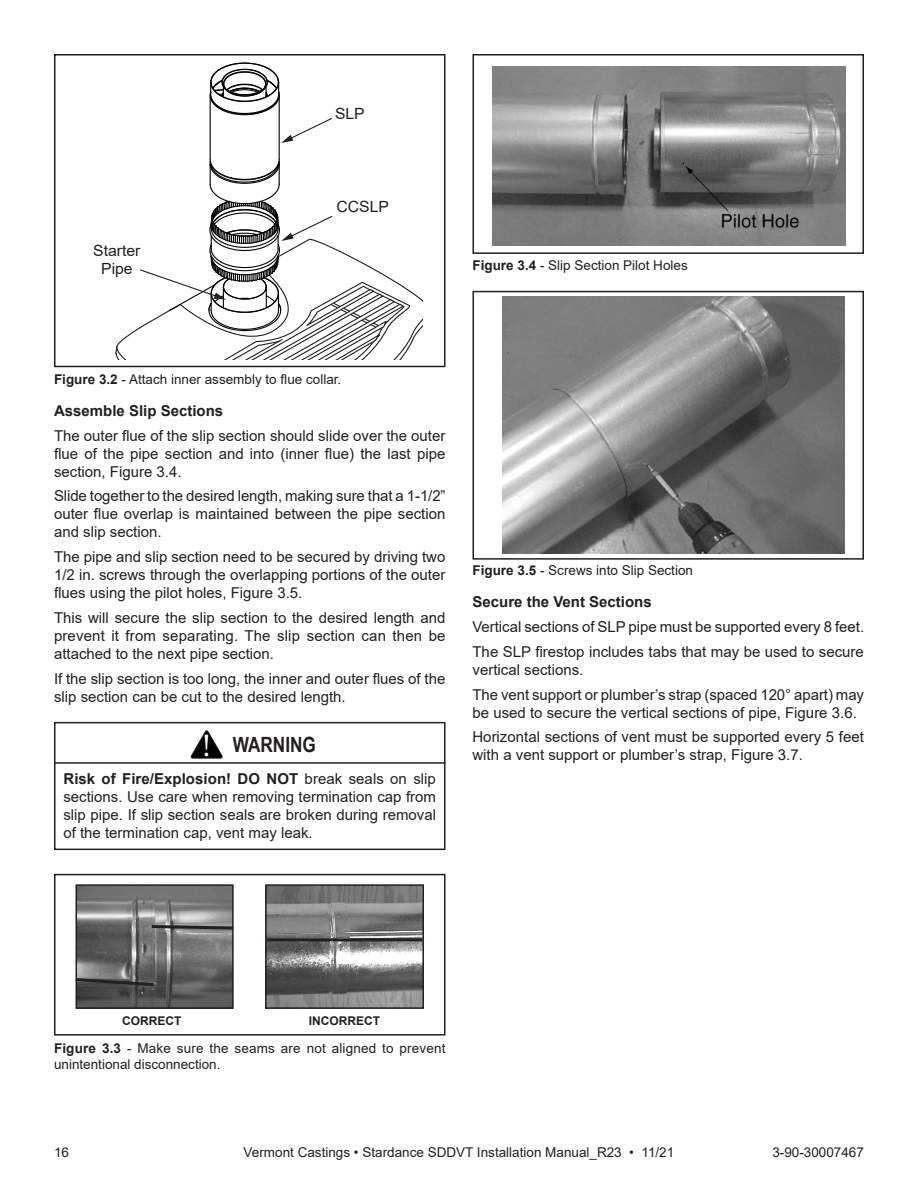
<style>
.page{position:relative;width:918px;height:1188px;background:#fff}
.page>*{position:absolute;margin:0;border:0;box-sizing:border-box;transform-origin:0 0}
.t1{font:32.25px "Minion Pro";color:#fff}
.PageMaker_Defaults{font:700 21px "Arial Narrow";color:#231f20}
.t2{font:15.45px/18.5px "Arial";color:#231f20;text-align:center}
.Body_Text{font:15px/18px "Arial";color:#231f20;text-align:justify}
.Subsection{font:700 15px "Arial";color:#231f20}
.Figure{font:13.5px/16.2px "Arial";color:#231f20}
.t3{font:13.2px "Arial";color:#231f20}
.t4{font:700 12px "Arial";color:#231f20}
.s1{font-weight:700}
.s2{color:#fff}
</style>
<div class="page">
<hr style="left:279px;top:95px;width:1px;height:65px;background:#050504">
<hr style="left:210px;top:95px;width:1px;height:65px;background:#050504">
<svg style="left:209px;top:62px;width:123px;height:81px"></svg>
<svg style="left:115px;top:149px;width:308px;height:211px"></svg>
<div style="left:54px;top:54px;width:392px;height:313px;border:2px solid #231f20"></div>
<div style="left:54px;top:722px;width:392px;height:128px;border:2px solid #231f20"></div>
<hr style="left:54px;top:762px;width:392px;height:2px;background:#231f20">
<svg style="left:191px;top:731px;width:32px;height:27px"></svg>
<img style="left:268px;top:887px;width:153px;height:119px">
<div style="left:265px;top:884px;width:159px;height:125px;border:2px solid #231f20"></div>
<img style="left:79px;top:887px;width:152px;height:119px">
<div style="left:76px;top:884px;width:158px;height:125px;border:2px solid #231f20"></div>
<svg style="left:75px;top:977px;width:82px;height:11px"></svg>
<svg style="left:149px;top:923px;width:85px;height:8px"></svg>
<hr style="left:267px;top:938px;width:155px;height:3px;background:#231f20">
<div style="left:54px;top:874px;width:392px;height:162px;border:2px solid #231f20"></div>
<img style="left:493px;top:67px;width:353px;height:178px">
<div style="left:472px;top:54px;width:392px;height:200px;border:2px solid #231f20"></div>
<img style="left:502px;top:297px;width:343px;height:257px">
<div style="left:472px;top:291px;width:392px;height:269px;border:2px solid #231f20"></div>
<p class="t2" style="left:335px;top:104px;width:31px">SLP</p>
<p class="t2" style="left:93px;top:241px;width:49px">Starter<br>Pipe</p>
<p class="t2" style="left:336px;top:198px;width:54px">CCSLP</p>
<p class="Figure" style="left:472px;top:257px;width:217px"><span class="s1">Figure 3.4</span> - Slip Section Pilot Holes</p>
<p class="Figure" style="left:54px;top:372px;width:289px"><span class="s1">Figure 3.2</span> - Attach inner assembly to flue collar.</p>
<p class="Subsection" style="left:54px;top:400px;width:171px">Assemble Slip Sections</p>
<p class="Body_Text" style="left:54px;top:426px;width:393px">The outer flue of the slip section should slide over the outer flue of the pipe section and into (inner flue) the last pipe section, Figure 3.4.</p>
<p class="Body_Text" style="left:54px;top:487px;width:393px">Slide together to the desired length, making sure that a 1-1/2” outer flue overlap is maintained between the pipe section and slip section.</p>
<p class="Body_Text" style="left:54px;top:548px;width:393px">The pipe and slip section need to be secured by driving two 1/2 in. screws through the overlapping portions of the outer flues using the pilot holes, Figure 3.5.</p>
<p class="Body_Text" style="left:54px;top:608px;width:393px">This will secure the slip section to the desired length and prevent it from separating. The slip section can then be attached to the next pipe section.</p>
<p class="Body_Text" style="left:54px;top:669px;width:393px">If the slip section is too long, the inner and outer flues of the slip section can be cut to the desired length.</p>
<p class="t1" style="left:202px;top:724px;width:10px">!</p>
<p class="PageMaker_Defaults" style="left:233px;top:728px;width:85px">WARNING</p>
<p class="Body_Text" style="left:63px;top:770px;width:374px"><span class="s1">Risk of Fire/Explosion! DO NOT</span> break seals on slip sections. Use care when removing termination cap from slip pipe. If slip section seals are broken during removal of the termination cap, vent may leak.</p>
<p class="t3" style="left:182px;top:494px;width:103px">attach inner assy</p>
<p class="Figure" style="left:472px;top:562px;width:222px"><span class="s1">Figure 3.5</span> - Screws into Slip Section</p>
<p class="Subsection" style="left:472px;top:591px;width:181px">Secure the Vent Sections</p>
<p class="Body_Text" style="left:472px;top:618px;width:393px">Vertical sections of SLP pipe must be supported every 8 feet.</p>
<p class="Body_Text" style="left:472px;top:642px;width:393px">The SLP firestop includes tabs that may be used to secure vertical sections.</p>
<p class="Body_Text" style="left:472px;top:685px;width:393px">The vent support or plumber’s strap (spaced 120° apart) may be used to secure the vertical sections of pipe, Figure 3.6.</p>
<p class="Body_Text" style="left:472px;top:728px;width:393px">Horizontal sections of vent must be supported every 5 feet with a vent support or plumber’s strap, Figure 3.7.</p>
<p class="t4" style="left:122px;top:1012px;width:61px">CORRECT</p>
<p class="t4" style="left:309px;top:1012px;width:73px">INCORRECT</p>
<p class="Figure" style="left:54px;top:1040px;width:393px"><span class="s1">Figure 3.3</span> - Make sure the seams are not aligned to prevent unintentional disconnection.</p>
<p class="Figure" style="left:54px;top:1144px;width:32px">16<span class="s2">16</span></p>
<p class="Figure" style="left:244px;top:1144px;width:432px">Vermont Castings • Stardance SDDVT Installation Manual_R23 • 11/21</p>
<p class="Figure" style="left:772px;top:1144px;width:93px">3-90-30007467</p>
</div>
